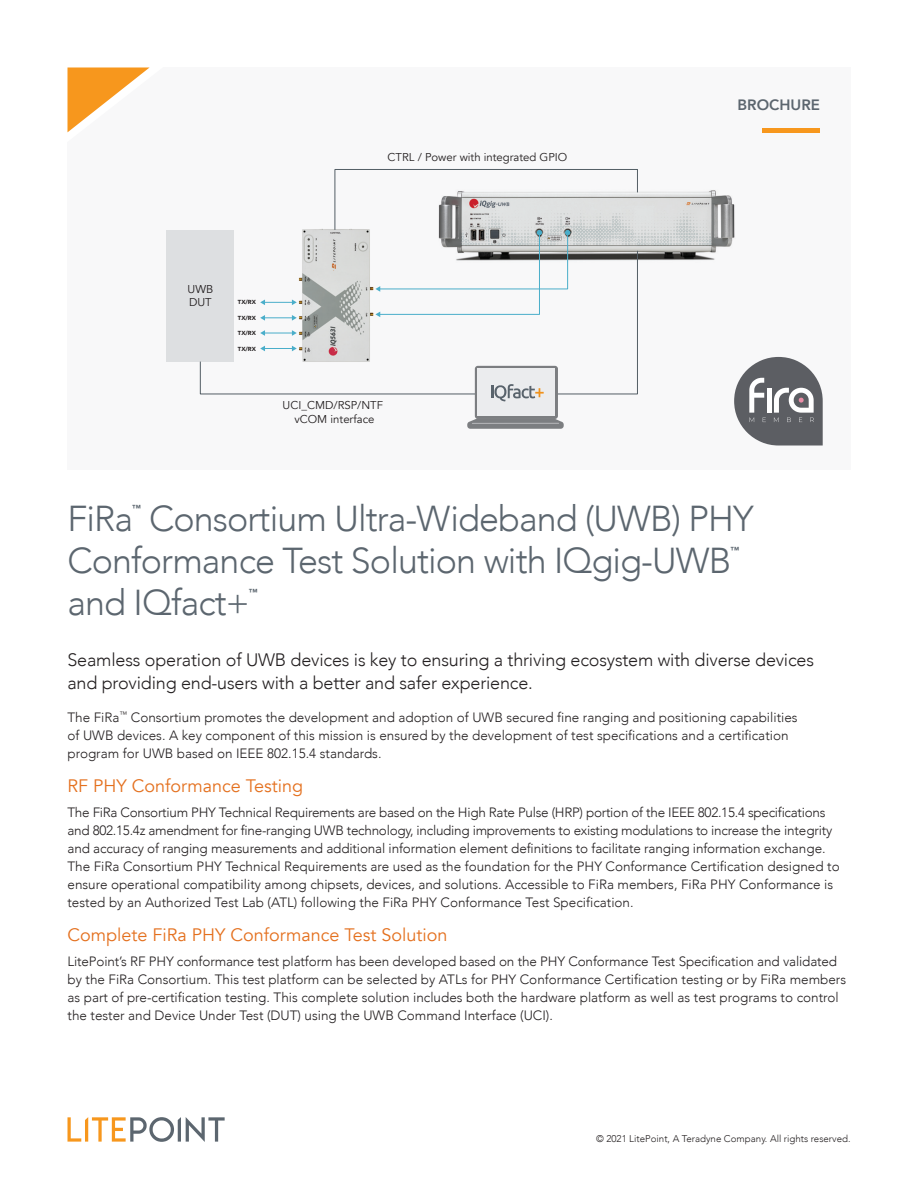
<style>
.page{position:relative;width:918px;height:1188px;background:#fff}
.page>*{position:absolute;margin:0;border:0;box-sizing:border-box;transform-origin:0 0}
.Head_2{font:300 36px "Avenir";letter-spacing:-.025em;color:#5c666f}
.Body_1{font:300 18px/22.5px "Avenir";letter-spacing:-.01em;color:#231f20}
.Subhead_1{font:18px "Avenir";color:#e4701e}
.Table_C_subhead{font:800 15px "Avenir";color:#5c666f}
.Body_1-2{font:300 13.5px/18px "Avenir";color:#231f20}
.t1{font:11.4px/13.6px "Avenir";color:#231f20;text-align:center}
.Folio{font:300 9.75px "Avenir";color:#231f20}
.Head_2-2{font:800 8.7px "Avenir";color:#5c666f}
.t2{font:900 5.85px "Avenir";color:#231f20}
</style>
<div class="page">
<div style="left:68px;top:68px;width:783px;height:402px;background:#f8f8f9"></div>
<svg style="left:67px;top:1117px;width:158px;height:25px"></svg>
<hr style="left:762px;top:128px;width:58px;height:4px;background:#f7971d">
<svg style="left:67px;top:67px;width:83px;height:66px"></svg>
<img style="left:302px;top:229px;width:32px;height:21px">
<img style="left:638px;top:190px;width:97px;height:70px">
<svg style="left:200px;top:250px;width:438px;height:145px"></svg>
<svg style="left:334px;top:169px;width:304px;height:148px"></svg>
<div style="left:166px;top:230px;width:68px;height:132px;background:#dddfe1"></div>
<svg style="left:467px;top:419px;width:97px;height:10px"></svg>
<hr style="left:472px;top:423px;width:87px;height:1px;background:#bcbdc0">
<svg style="left:475px;top:366px;width:83px;height:53px"></svg>
<div style="left:478px;top:369px;width:77px;height:47px;background:#ebecee"></div>
<svg style="left:260px;top:346px;width:37px;height:5px"></svg>
<svg style="left:260px;top:330px;width:37px;height:6px"></svg>
<svg style="left:260px;top:300px;width:37px;height:5px"></svg>
<svg style="left:260px;top:315px;width:37px;height:6px"></svg>
<svg style="left:491px;top:384px;width:53px;height:17px"></svg>
<svg style="left:734px;top:357px;width:89px;height:89px"></svg>
<p class="t1" style="left:388px;top:151px;width:181px">CTRL / Power with integrated GPIO</p>
<p class="t1" style="left:188px;top:282px;width:27px;text-align:left">UWB<br>DUT</p>
<p class="t2" style="left:238px;top:297px;width:20px">TX/RX</p>
<p class="t2" style="left:238px;top:313px;width:20px">TX/RX</p>
<p class="t2" style="left:238px;top:328px;width:20px">TX/RX</p>
<p class="t2" style="left:238px;top:344px;width:20px">TX/RX</p>
<p class="t1" style="left:283px;top:398px;width:102px">UCI_CMD/RSP/NTF vCOM interface</p>
<p class="Table_C_subhead" style="left:738px;top:93px;width:84px">BROCHURE</p>
<p class="Head_2" style="left:68px;top:497px;width:688px">FiRa Consortium Ultra-Wideband (UWB) PHY</p>
<p class="Head_2-2" style="left:132px;top:501px;width:10px">™</p>
<p class="Head_2" style="left:68px;top:539px;width:665px">Conformance Test Solution with IQgig-UWB</p>
<p class="Head_2-2" style="left:730px;top:543px;width:10px">™</p>
<p class="Head_2" style="left:68px;top:581px;width:184px">and IQfact+</p>
<p class="Head_2-2" style="left:249px;top:585px;width:10px">™</p>
<p class="Body_1" style="left:68px;top:649px;width:748px">Seamless operation of UWB devices is key to ensuring a thriving ecosystem with diverse devices and providing end-users with a better and safer experience.</p>
<p class="Body_1-2" style="left:68px;top:708px;width:732px">The FiRa<sup>™</sup> Consortium promotes the development and adoption of UWB secured fine ranging and positioning capabilities of UWB devices. A key component of this mission is ensured by the development of test specifications and a certification program for UWB based on IEEE 802.15.4 standards.</p>
<p class="Subhead_1" style="left:68px;top:775px;width:237px">RF PHY Conformance Testing</p>
<p class="Body_1-2" style="left:68px;top:803px;width:774px">The FiRa Consortium PHY Technical Requirements are based on the High Rate Pulse (HRP) portion of the IEEE 802.15.4 specifications and 802.15.4z amendment for fine-ranging UWB technology, including improvements to existing modulations to increase the integrity and accuracy of ranging measurements and additional information element definitions to facilitate ranging information exchange.<br>The FiRa Consortium PHY Technical Requirements are used as the foundation for the PHY Conformance Certification designed to ensure operational compatibility among chipsets, devices, and solutions. Accessible to FiRa members, FiRa PHY Conformance is tested by an Authorized Test Lab (ATL) following the FiRa PHY Conformance Test Specification.</p>
<p class="Subhead_1" style="left:68px;top:924px;width:382px">Complete FiRa PHY Conformance Test Solution</p>
<p class="Body_1-2" style="left:68px;top:952px;width:780px">LitePoint’s RF PHY conformance test platform has been developed based on the PHY Conformance Test Specification and validated by the FiRa Consortium. This test platform can be selected by ATLs for PHY Conformance Certification testing or by FiRa members as part of pre-certification testing. This complete solution includes both the hardware platform as well as test programs to control the tester and Device Under Test (DUT) using the UWB Command Interface (UCI).</p>
<p class="Folio" style="left:596px;top:1133px;width:256px">© 2021 LitePoint, A Teradyne Company. All rights reserved.</p>
</div>
